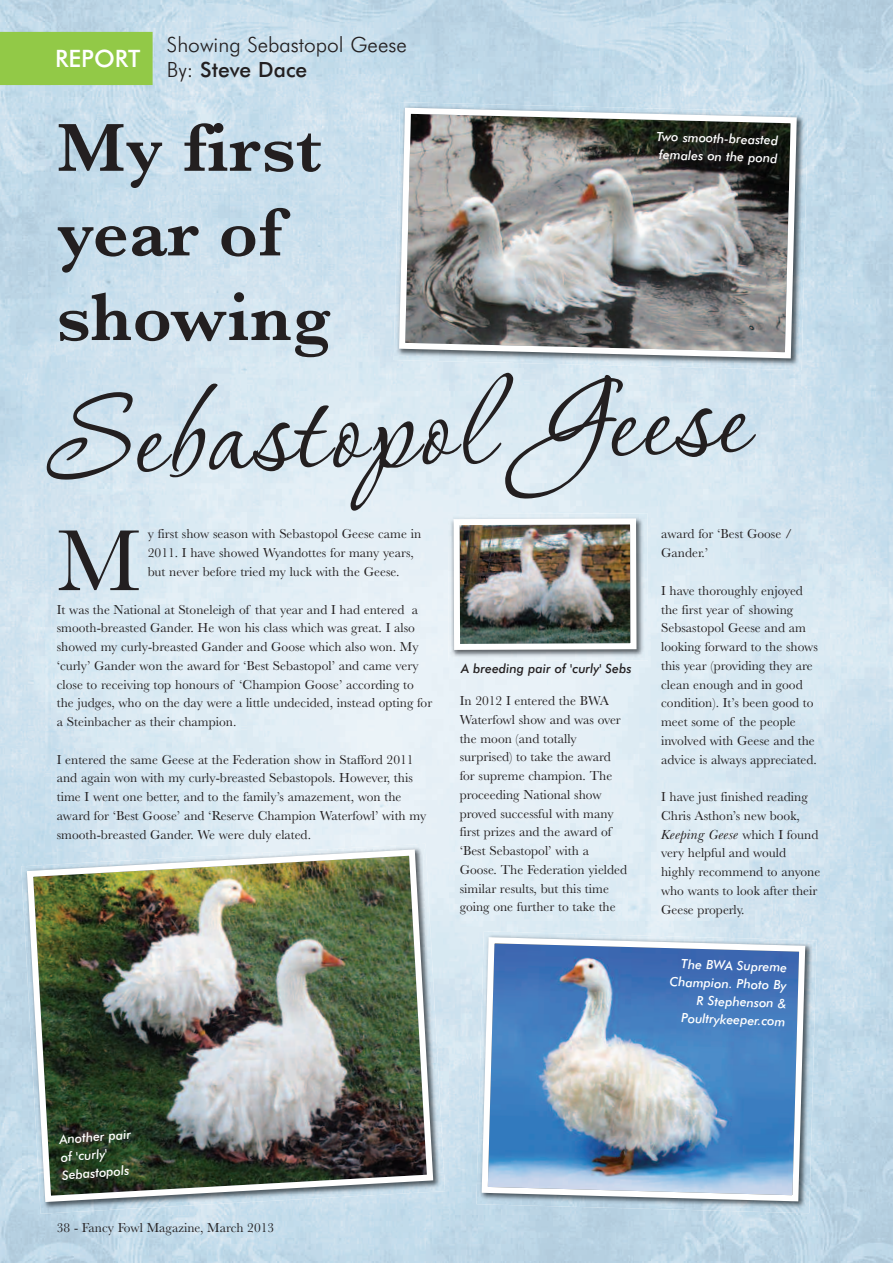
<style>
.page{position:relative;width:893px;height:1263px;background:#fff}
.page>*{position:absolute;margin:0;border:0;box-sizing:border-box;transform-origin:0 0}
.t1{font:147.75px "Corinthia";color:#231f20}
.t2{font:90px "Baskerville";color:#231f20}
.t3{font:600 70.5px/84.6px "Baskerville";letter-spacing:.005em;color:#231f20}
.t4{font:500 24px "Futura BT";color:#fff}
.t5{font:300 21px/25.2px "Futura BT";color:#231f20}
.t6{font:13.5px/18.8px "Baskerville";color:#231f20}
.t7{font:italic 13.5px "Baskerville BT";color:#231f20}
.t8{font:italic 500 12.75px/18px "Futura BT";color:#fff}
.t9{font:italic 500 12.75px "Futura BT";color:#231f20}
.s1{font-weight:500}
.s2{font-family:"Baskerville";font-style:normal}
</style>
<div class="page">
<img style="left:0;top:0;width:893px;height:1263px">
<img style="left:394px;top:102px;width:414px;height:268px">
<img style="left:396px;top:105px;width:404px;height:256px">
<div style="left:0;top:32px;width:153px;height:53px;background:#92c947"></div>
<img style="left:448px;top:513px;width:200px;height:148px">
<img style="left:451px;top:515px;width:189px;height:138px">
<img style="left:21px;top:844px;width:424px;height:370px">
<img style="left:24px;top:846px;width:412px;height:359px">
<img style="left:476px;top:931px;width:341px;height:282px">
<img style="left:479px;top:934px;width:329px;height:270px">
<h3 class="t4" style="left:55px;top:49px;width:87px">REPORT</h3>
<h3 class="t5" style="left:167px;top:33px;width:241px">Showing Sebastopol Geese<br>By: <span class="s1">Steve Dace</span></h3>
<h3 class="t3" style="left:57px;top:104px;width:275px">My first year of showing</h3>
<p class="t8" style="left:657px;top:128px;width:123px;rotate:2deg">Two smooth-breasted females on the pond</p>
<h1 class="t1" style="left:42px;top:365px;width:703px;rotate:-2deg">Sebastopol Geese</h1>
<p class="t6" style="left:148px;top:524px;width:275px">y first show season with Sebastopol Geese came in<br>2011. I have showed Wyandottes for many years, but never before tried my luck with the Geese.</p>
<p class="t6" style="left:57px;top:599px;width:377px">It was the National at Stoneleigh of that year and I had entered a smooth-breasted Gander. He won his class which was great. I also showed my curly-breasted Gander and Goose which also won. My ‘curly’ Gander won the award for ‘Best Sebastopol’ and came very close to receiving top honours of ‘Champion Goose’ according to the judges, who on the day were a little undecided, instead opting for a Steinbacher as their champion.</p>
<p class="t6" style="left:57px;top:749px;width:371px">I entered the same Geese at the Federation show in Stafford 2011 and again won with my curly-breasted Sebastopols. However, this time I went one better, and to the family’s amazement, won the award for ‘Best Goose’ and ‘Reserve Champion Waterfowl’ with my smooth-breasted Gander. We were duly elated.</p>
<h2 class="t2" style="left:57px;top:506px;width:85px">M</h2>
<p class="t9" style="left:461px;top:663px;width:172px">A breeding pair of 'curly' Sebs</p>
<p class="t6" style="left:460px;top:691px;width:169px">In 2012 I entered the BWA<br>Waterfowl show and was over the moon (and totally surprised) to take the award for supreme champion. The proceeding National show proved successful with many first prizes and the award of ‘Best Sebastopol’ with a<br>Goose. The Federation yielded similar results, but this time going one further to take the</p>
<p class="t6" style="left:661px;top:524px;width:132px">award for ‘Best Goose /<br>Gander.’</p>
<p class="t6" style="left:661px;top:581px;width:158px">I have thoroughly enjoyed the first year of showing<br>Sebsastopol Geese and am looking forward to the shows this year (providing they are clean enough and in good condition). It’s been good to meet some of the people involved with Geese and the advice is always appreciated.</p>
<p class="t6" style="left:661px;top:787px;width:148px">I have just finished reading<br>Chris Asthon’s new book,</p>
<p class="t7" style="left:661px;top:829px;width:159px">Keeping Geese <span class="s2">which I found</span></p>
<p class="t6" style="left:661px;top:843px;width:161px">very helpful and would highly recommend to anyone who wants to look after their<br>Geese properly.</p>
<p class="t8" style="left:671px;top:955px;width:119px;text-align:right;rotate:2deg">The BWA Supreme<br>Champion. Photo By<br>R Stephenson &amp;<br>Poultrykeeper.com</p>
<p class="t8" style="left:59px;top:1131px;width:73px;rotate:-4deg">Another pair of 'curly'<br>Sebastopols</p>
<p class="t6" style="left:57px;top:1218px;width:219px">38 - Fancy Fowl Magazine, March 2013</p>
</div>
